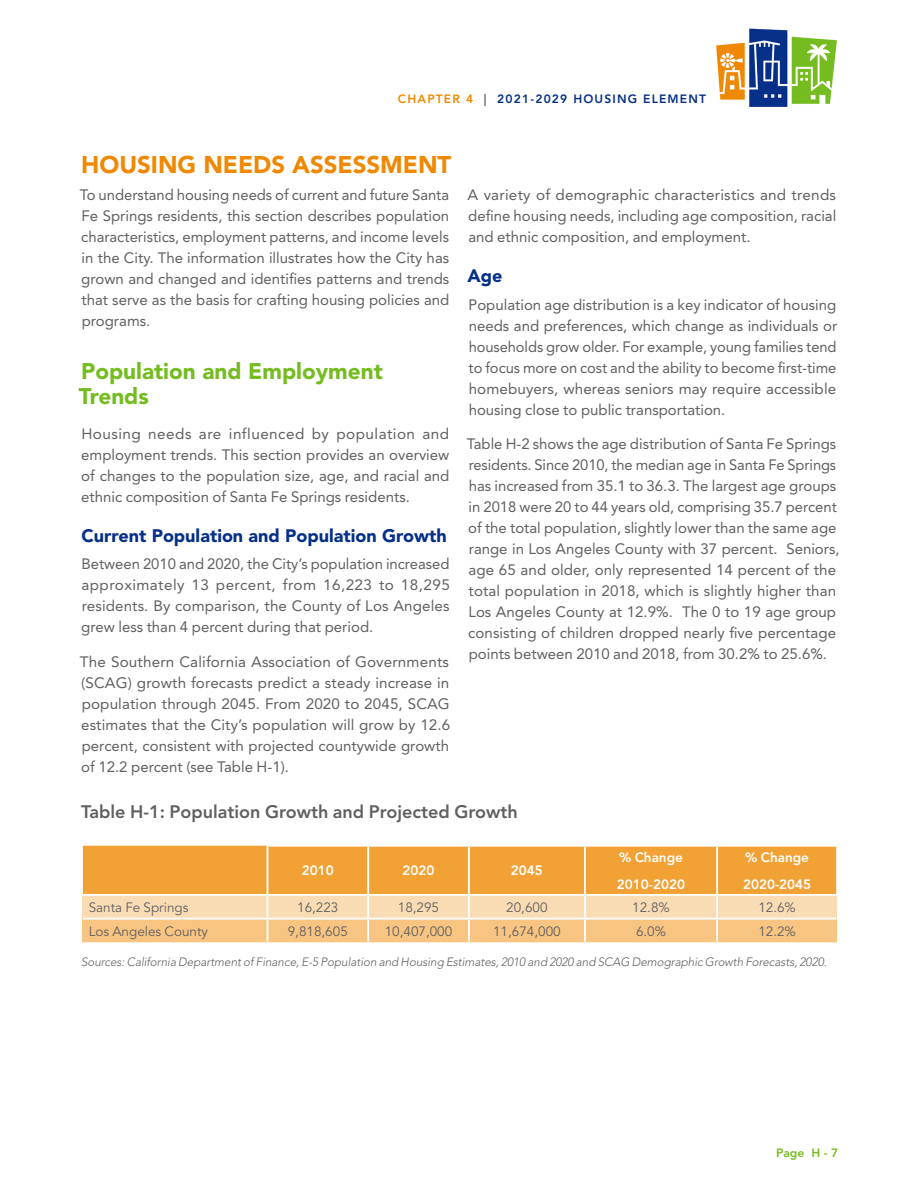
<style>
.page{position:relative;width:918px;height:1188px;background:#fff}
.page>*{position:absolute;margin:0;border:0;box-sizing:border-box;transform-origin:0 0}
.Heading_01{font:900 24px "Avenir LT Std";color:#ef8903}
.Heading_02{font:900 22.5px/25.5px "Avenir LT Std";color:#75bc20}
.Table_Titles{font:800 18px "Avenir LT Std";color:#616061}
.Header_03{font:900 18px "Avenir LT Std";color:#062f87}
.Body{font:15px/21px "Avenir LT Std";color:#616061;text-align:justify}
.Table_Body{font:13.5px "Avenir LT Std";color:#616061}
.Table_Heading{font:800 13.5px "Avenir LT Std";color:#fff}
.Source_s{font:italic 300 12px "Avenir LT Std";letter-spacing:-.005em;color:#616061}
.t1{font:800 12px "Avenir LT Std";letter-spacing:.1em;color:#062f87}
.t2{font:800 12px "Avenir LT Std";color:#75bc20}
.s1{color:#ef8903}
.s2{color:#616061}
</style>
<div class="page">
<img style="left:716px;top:29px;width:121px;height:77px">
<svg style="left:82px;top:846px;width:755px;height:96px;background:#f5b868"></svg>
<hr style="left:368px;top:918px;width:101px;height:2px;background:#fff">
<hr style="left:367px;top:920px;width:2px;height:21px;background:#fff">
<hr style="left:469px;top:918px;width:116px;height:2px;background:#fff">
<hr style="left:468px;top:920px;width:2px;height:21px;background:#fff">
<hr style="left:585px;top:918px;width:132px;height:2px;background:#fff">
<hr style="left:584px;top:920px;width:2px;height:21px;background:#fff">
<hr style="left:717px;top:918px;width:119px;height:2px;background:#fff">
<hr style="left:716px;top:920px;width:2px;height:21px;background:#fff">
<hr style="left:81px;top:846px;width:2px;height:48px;background:#fff">
<hr style="left:81px;top:894px;width:186px;height:2px;background:#fff">
<hr style="left:267px;top:845px;width:101px;height:2px;background:#fff">
<hr style="left:267px;top:847px;width:1px;height:47px;background:#fff">
<hr style="left:368px;top:845px;width:101px;height:2px;background:#fff">
<hr style="left:367px;top:847px;width:2px;height:47px;background:#fff">
<hr style="left:469px;top:845px;width:116px;height:2px;background:#fff">
<hr style="left:468px;top:847px;width:2px;height:47px;background:#fff">
<hr style="left:585px;top:845px;width:132px;height:2px;background:#fff">
<hr style="left:584px;top:847px;width:2px;height:47px;background:#fff">
<hr style="left:717px;top:845px;width:121px;height:2px;background:#fff">
<hr style="left:716px;top:847px;width:2px;height:47px;background:#fff">
<hr style="left:836px;top:847px;width:2px;height:47px;background:#fff">
<hr style="left:267px;top:894px;width:101px;height:2px;background:#fff">
<hr style="left:368px;top:894px;width:101px;height:2px;background:#fff">
<hr style="left:469px;top:894px;width:116px;height:2px;background:#fff">
<hr style="left:585px;top:894px;width:132px;height:2px;background:#fff">
<hr style="left:717px;top:894px;width:121px;height:2px;background:#fff">
<p class="t1" style="left:398px;top:92px;width:310px"><span class="s1">CHAPTER 4</span> <span class="s2">|</span> 2021-2029 HOUSING ELEMENT</p>
<p class="Heading_01" style="left:81px;top:150px;width:372px">HOUSING NEEDS ASSESSMENT</p>
<p class="Body" style="left:80px;top:185px;width:371px">To understand housing needs of current and future Santa Fe Springs residents, this section describes population characteristics, employment patterns, and income levels in the City. The information illustrates how the City has grown and changed and identifies patterns and trends that serve as the basis for crafting housing policies and programs.</p>
<p class="Heading_02" style="left:79px;top:358px;width:305px">Population and Employment<br>Trends</p>
<p class="Body" style="left:81px;top:423px;width:370px">Housing needs are influenced by population and employment trends. This section provides an overview of changes to the population size, age, and racial and ethnic composition of Santa Fe Springs residents.</p>
<p class="Header_03" style="left:81px;top:524px;width:367px">Current Population and Population Growth</p>
<p class="Body" style="left:81px;top:554px;width:370px">Between 2010 and 2020, the City’s population increased approximately 13 percent, from 16,223 to 18,295 residents. By comparison, the County of Los Angeles grew less than 4 percent during that period.</p>
<p class="Body" style="left:80px;top:651px;width:372px">The Southern California Association of Governments (SCAG) growth forecasts predict a steady increase in population through 2045. From 2020 to 2045, SCAG estimates that the City’s population will grow by 12.6 percent, consistent with projected countywide growth of 12.2 percent (see Table H-1).</p>
<p class="Body" style="left:468px;top:184px;width:370px">A variety of demographic characteristics and trends define housing needs, including age composition, racial and ethnic composition, and employment.</p>
<p class="Header_03" style="left:467px;top:265px;width:37px">Age</p>
<p class="Body" style="left:468px;top:294px;width:370px">Population age distribution is a key indicator of housing needs and preferences, which change as individuals or households grow older. For example, young families tend to focus more on cost and the ability to become first-time homebuyers, whereas seniors may require accessible housing close to public transportation.</p>
<p class="Body" style="left:467px;top:433px;width:374px;text-align:left">Table H-2 shows the age distribution of Santa Fe Springs residents. Since 2010, the median age in Santa Fe Springs has increased from 35.1 to 36.3. The largest age groups in 2018 were 20 to 44 years old, comprising 35.7 percent of the total population, slightly lower than the same age range in Los Angeles County with 37 percent. Seniors, age 65 and older, only represented 14 percent of the total population in 2018, which is slightly higher than Los Angeles County at 12.9%. The 0 to 19 age group consisting of children dropped nearly five percentage points between 2010 and 2018, from 30.2% to 25.6%.</p>
<p class="Table_Titles" style="left:81px;top:801px;width:438px">Table H-1: Population Growth and Projected Growth</p>
<p class="Table_Heading" style="left:302px;top:863px;width:33px">2010</p>
<p class="Table_Heading" style="left:403px;top:863px;width:33px">2020</p>
<p class="Table_Heading" style="left:511px;top:863px;width:33px">2045</p>
<p class="Table_Heading" style="left:619px;top:849px;width:65px">% Change</p>
<p class="Table_Heading" style="left:617px;top:876px;width:70px">2010-2020</p>
<p class="Table_Heading" style="left:745px;top:849px;width:65px">% Change</p>
<p class="Table_Heading" style="left:743px;top:876px;width:70px">2020-2045</p>
<p class="Table_Body" style="left:89px;top:899px;width:101px">Santa Fe Springs</p>
<p class="Table_Body" style="left:297px;top:899px;width:43px">16,223</p>
<p class="Table_Body" style="left:398px;top:899px;width:43px">18,295</p>
<p class="Table_Body" style="left:506px;top:899px;width:43px">20,600</p>
<p class="Table_Body" style="left:632px;top:899px;width:39px">12.8%</p>
<p class="Table_Body" style="left:758px;top:899px;width:39px">12.6%</p>
<p class="Table_Body" style="left:89px;top:923px;width:121px">Los Angeles County</p>
<p class="Table_Body" style="left:288px;top:923px;width:62px">9,818,605</p>
<p class="Table_Body" style="left:385px;top:923px;width:69px">10,407,000</p>
<p class="Table_Body" style="left:493px;top:923px;width:69px">11,674,000</p>
<p class="Table_Body" style="left:636px;top:923px;width:32px">6.0%</p>
<p class="Table_Body" style="left:758px;top:923px;width:39px">12.2%</p>
<p class="Source_s" style="left:81px;top:955px;width:747px">Sources: California Department of Finance, E-5 Population and Housing Estimates, 2010 and 2020 and SCAG Demographic Growth Forecasts, 2020.</p>
<p class="t2" style="left:776px;top:1145px;width:64px">Page H - 7</p>
</div>
